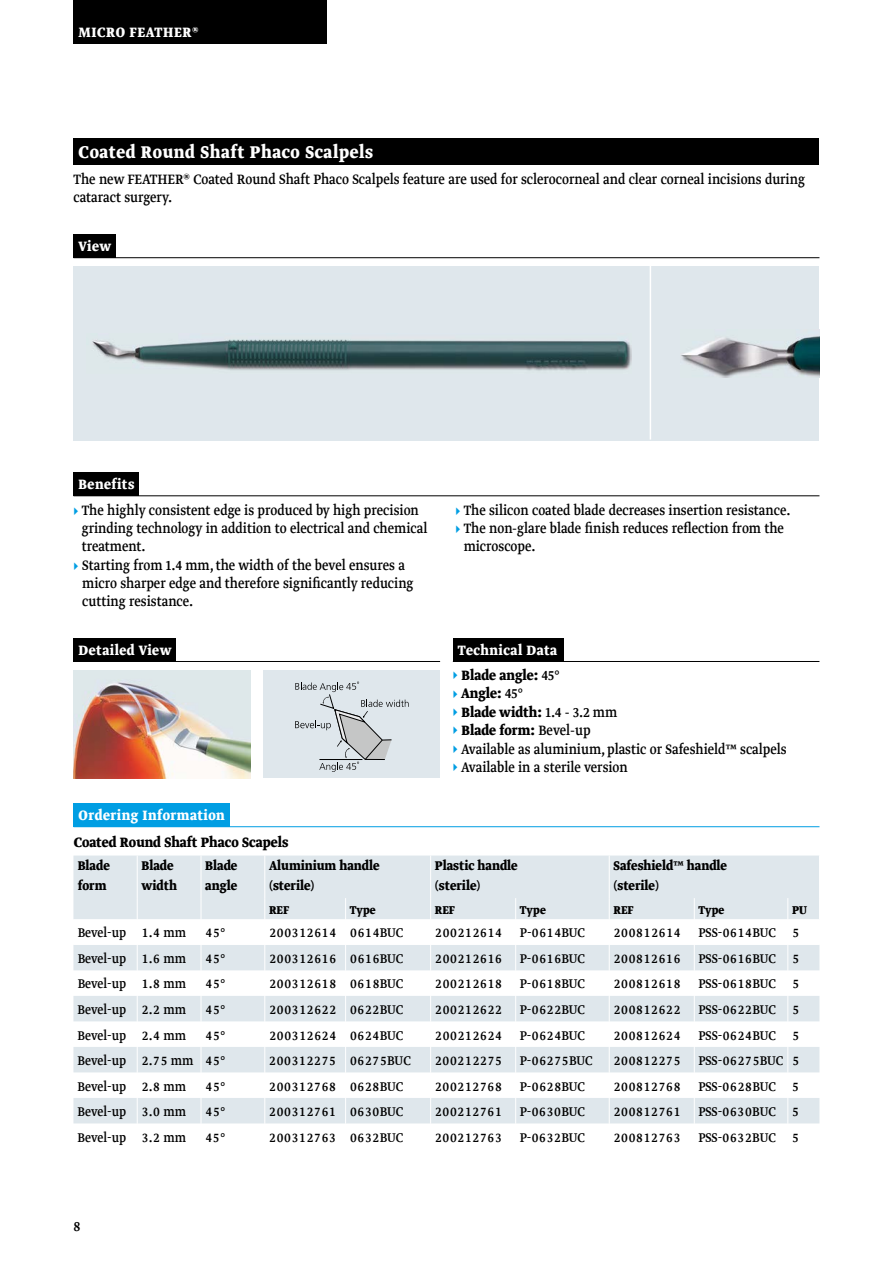
<style>
.page{position:relative;width:893px;height:1263px;background:#fff}
.page>*{position:absolute;margin:0;border:0;box-sizing:border-box;transform-origin:0 0}
.t1{font:700 20.25px "pfmmedical";letter-spacing:.03em;color:#fff}
.t2{font:16.2px/18.5px "pfmmedical";color:#000}
.t3{font:700 16.2px/25.3px "pfmmedical";letter-spacing:.03em;color:#fff;text-align:center}
.t4{font:700 16.2px "pfmmedical";color:#000}
.t5{font:15px "pfmmedical";color:#000}
.t6{font:700 15px/19.5px "pfmmedical";color:#000}
.t7{font:700 13.5px "pfmmedical";color:#000}
.s1{font-weight:700;color:#fff}
.s2{color:#009ee3}
.s3{font-weight:400;color:#009ee3}
.s4{color:#000}
.s5{font-weight:400;color:#000}
.s6{font-weight:700}
</style>
<div class="page">
<div style="left:74px;top:0;width:253px;height:44px;background:#000"></div>
<div style="left:74px;top:139px;width:745px;height:26px;background:#000"></div>
<div style="left:74px;top:472px;width:65px;height:24px;background:#000"></div>
<div style="left:74px;top:803px;width:156px;height:24px;background:#009ee3"></div>
<div style="left:453px;top:638px;width:110px;height:24px;background:#000"></div>
<hr style="left:74px;top:826px;width:745px;height:1px;background:#009ee3">
<hr style="left:74px;top:495px;width:745px;height:1px;background:#000">
<hr style="left:74px;top:661px;width:366px;height:1px;background:#000">
<hr style="left:453px;top:661px;width:366px;height:1px;background:#000">
<div style="left:74px;top:638px;width:102px;height:24px;background:#000"></div>
<div style="left:74px;top:266px;width:745px;height:175px;background:#dfe7ec"></div>
<div style="left:74px;top:234px;width:42px;height:24px;background:#000"></div>
<hr style="left:74px;top:257px;width:745px;height:1px;background:#000">
<img style="left:92px;top:339px;width:539px;height:32px">
<img style="left:681px;top:336px;width:138px;height:41px">
<hr style="left:650px;top:265px;width:1px;height:175px;background:#fff">
<img style="left:74px;top:670px;width:176px;height:108px">
<div style="left:263px;top:670px;width:177px;height:108px;background:#dfe7ec"></div>
<svg style="left:295px;top:682px;width:114px;height:90px"></svg>
<div style="left:73px;top:855px;width:746px;height:43px;background:#dfe7ec"></div>
<hr style="left:430px;top:855px;width:1px;height:43px;background:#fff">
<hr style="left:201px;top:855px;width:1px;height:43px;background:#fff">
<hr style="left:264px;top:855px;width:1px;height:43px;background:#fff">
<hr style="left:137px;top:855px;width:1px;height:43px;background:#fff">
<hr style="left:609px;top:855px;width:1px;height:43px;background:#fff">
<svg style="left:73px;top:898px;width:747px;height:226px"></svg>
<p class="t3" style="left:79px;top:19px;width:122px">MICRO FEATHER®</p>
<h1 class="t1" style="left:79px;top:139px;width:296px">Coated Round Shaft Phaco Scalpels</h1>
<p class="t2" style="left:74px;top:170px;width:733px">The new FEATHER® Coated Round Shaft Phaco Scalpels feature are used for sclerocorneal and clear corneal incisions during cataract surgery.</p>
<p class="t3" style="left:79px;top:233px;width:34px">View</p>
<p class="t2" style="left:74px;top:472px;width:347px;line-height:25.7px;text-indent:5px"><span class="s1">Benefits<br></span><span class="s2">▸</span> The highly consistent edge is produced by high precision</p>
<p class="t2" style="left:82px;top:519px;width:347px">grinding technology in addition to electrical and chemical</p>
<p class="t2" style="left:82px;top:538px;width:66px">treatment.</p>
<p class="t2" style="left:74px;top:556px;width:333px"><span class="s2">▸</span> Starting from 1.4 mm, the width of the bevel ensures a</p>
<p class="t2" style="left:82px;top:575px;width:333px">micro sharper edge and therefore significantly reducing</p>
<p class="t2" style="left:82px;top:593px;width:113px">cutting resistance.</p>
<p class="t3" style="left:79px;top:637px;width:94px">Detailed View</p>
<p class="t3" style="left:79px;top:802px;width:148px">Ordering Information</p>
<p class="t4" style="left:74px;top:831px;width:216px">Coated Round Shaft Phaco Scapels</p>
<p class="t2" style="left:455px;top:501px;width:337px"><span class="s2">▸</span> The silicon coated blade decreases insertion resistance.</p>
<p class="t2" style="left:455px;top:519px;width:330px"><span class="s2">▸</span> The non-glare blade finish reduces reflection from the</p>
<p class="t2" style="left:464px;top:538px;width:74px">microscope.</p>
<p class="t3" style="left:453px;top:637px;width:109px">Technical Data <span class="s3">▸</span> <span class="s4">Blade angle:</span> <span class="s5">45°</span></p>
<p class="t2" style="left:453px;top:685px;width:335px"><span class="s2">▸</span> <span class="s6">Angle:</span> 45°<br><span class="s2">▸</span> <span class="s6">Blade width:</span> 1.4 - 3.2 mm<br><span class="s2">▸</span> <span class="s6">Blade form:</span> Bevel-up<br><span class="s2">▸</span> Available as aluminium, plastic or Safeshield™ scalpels <span class="s2">▸</span> Available in a sterile version</p>
<p class="t6" style="left:78px;top:856px;width:34px">Blade form</p>
<p class="t6" style="left:141px;top:856px;width:37px">Blade width</p>
<p class="t6" style="left:205px;top:856px;width:34px">Blade angle</p>
<p class="t6" style="left:269px;top:856px;width:112px">Aluminium handle (sterile)</p>
<p class="t6" style="left:435px;top:856px;width:84px">Plastic handle (sterile)</p>
<p class="t6" style="left:613px;top:856px;width:115px">Safeshield™ handle (sterile)</p>
<p class="t7" style="left:269px;top:900px;width:22px">REF</p>
<p class="t7" style="left:350px;top:900px;width:27px">Type</p>
<p class="t7" style="left:435px;top:900px;width:22px">REF</p>
<p class="t7" style="left:520px;top:900px;width:27px">Type</p>
<p class="t7" style="left:613px;top:900px;width:22px">REF</p>
<p class="t7" style="left:698px;top:900px;width:27px">Type</p>
<p class="t7" style="left:792px;top:900px;width:16px">PU</p>
<p class="t5" style="left:78px;top:924px;width:110px">Bevel-up 1.4 mm</p>
<p class="t5" style="left:205px;top:924px;width:22px">45°</p>
<p class="t5" style="left:269px;top:924px;width:136px">200312614 0614BUC</p>
<p class="t5" style="left:435px;top:924px;width:152px">200212614 P-0614BUC</p>
<p class="t5" style="left:613px;top:924px;width:188px">200812614 PSS-0614BUC 5</p>
<p class="t5" style="left:78px;top:949px;width:110px">Bevel-up 1.6 mm</p>
<p class="t5" style="left:205px;top:949px;width:22px">45°</p>
<p class="t5" style="left:269px;top:949px;width:136px">200312616 0616BUC</p>
<p class="t5" style="left:435px;top:949px;width:152px">200212616 P-0616BUC</p>
<p class="t5" style="left:613px;top:949px;width:188px">200812616 PSS-0616BUC 5</p>
<p class="t5" style="left:78px;top:975px;width:110px">Bevel-up 1.8 mm</p>
<p class="t5" style="left:205px;top:975px;width:22px">45°</p>
<p class="t5" style="left:269px;top:975px;width:136px">200312618 0618BUC</p>
<p class="t5" style="left:435px;top:975px;width:152px">200212618 P-0618BUC</p>
<p class="t5" style="left:613px;top:975px;width:188px">200812618 PSS-0618BUC 5</p>
<p class="t5" style="left:78px;top:1000px;width:110px">Bevel-up 2.2 mm</p>
<p class="t5" style="left:205px;top:1000px;width:22px">45°</p>
<p class="t5" style="left:269px;top:1000px;width:136px">200312622 0622BUC</p>
<p class="t5" style="left:435px;top:1000px;width:152px">200212622 P-0622BUC</p>
<p class="t5" style="left:613px;top:1000px;width:188px">200812622 PSS-0622BUC 5</p>
<p class="t5" style="left:78px;top:1026px;width:110px">Bevel-up 2.4 mm</p>
<p class="t5" style="left:205px;top:1026px;width:22px">45°</p>
<p class="t5" style="left:269px;top:1026px;width:136px">200312624 0624BUC</p>
<p class="t5" style="left:435px;top:1026px;width:152px">200212624 P-0624BUC</p>
<p class="t5" style="left:613px;top:1026px;width:188px">200812624 PSS-0624BUC 5</p>
<p class="t5" style="left:78px;top:1051px;width:149px">Bevel-up 2.75 mm 45°</p>
<p class="t5" style="left:269px;top:1051px;width:143px">200312275 06275BUC</p>
<p class="t5" style="left:435px;top:1051px;width:159px">200212275 P-06275BUC</p>
<p class="t5" style="left:613px;top:1051px;width:188px">200812275 PSS-06275BUC 5</p>
<p class="t5" style="left:78px;top:1077px;width:110px">Bevel-up 2.8 mm</p>
<p class="t5" style="left:205px;top:1077px;width:22px">45°</p>
<p class="t5" style="left:269px;top:1077px;width:136px">200312768 0628BUC</p>
<p class="t5" style="left:435px;top:1077px;width:152px">200212768 P-0628BUC</p>
<p class="t5" style="left:613px;top:1077px;width:188px">200812768 PSS-0628BUC 5</p>
<p class="t5" style="left:78px;top:1102px;width:110px">Bevel-up 3.0 mm</p>
<p class="t5" style="left:205px;top:1102px;width:22px">45°</p>
<p class="t5" style="left:269px;top:1102px;width:136px">200312761 0630BUC</p>
<p class="t5" style="left:435px;top:1102px;width:152px">200212761 P-0630BUC</p>
<p class="t5" style="left:613px;top:1102px;width:188px">200812761 PSS-0630BUC 5</p>
<p class="t5" style="left:78px;top:1128px;width:110px">Bevel-up 3.2 mm</p>
<p class="t5" style="left:205px;top:1128px;width:22px">45°</p>
<p class="t5" style="left:269px;top:1128px;width:136px">200312763 0632BUC</p>
<p class="t5" style="left:435px;top:1128px;width:152px">200212763 P-0632BUC</p>
<p class="t5" style="left:613px;top:1128px;width:188px">200812763 PSS-0632BUC 5</p>
<p class="t2" style="left:74px;top:1218px;width:9px">8</p>
</div>
